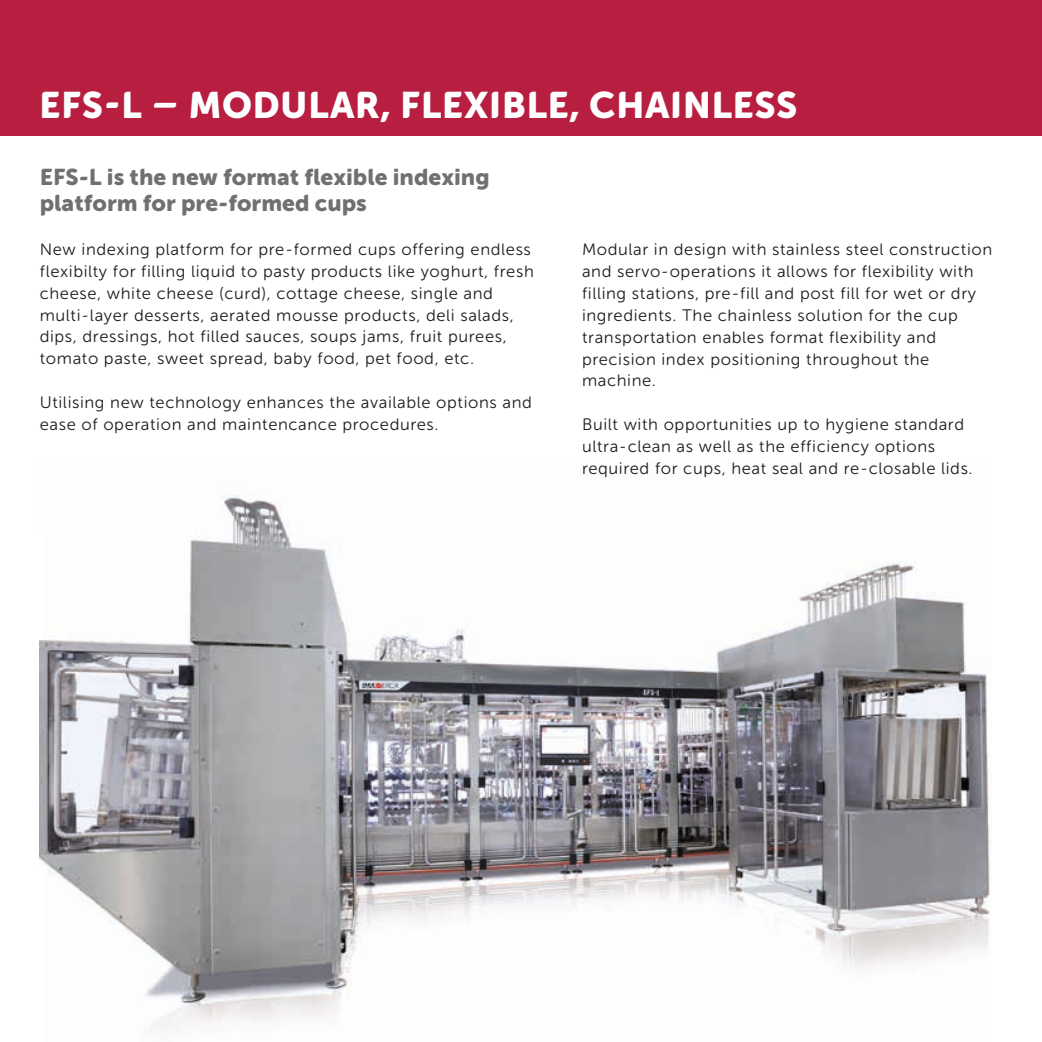
<style>
.page{position:relative;width:1042px;height:1042px;background:#fff}
.page>*{position:absolute;margin:0;border:0;box-sizing:border-box;transform-origin:0 0}
.t1{font:700 36.75px "IMA Sans";letter-spacing:.01em;color:#fff}
.t2{font:700 22.75px/26.2px "IMA Sans";color:#70706f}
.t3{font:300 16.62px/21.9px "IMA Sans";letter-spacing:.035em;color:#1d1d1b}
</style>
<div class="page">
<div style="left:0;top:0;width:1042px;height:135px;background:#b71e3f"></div>
<img style="left:40px;top:494px;width:950px;height:535px">
<div style="left:38px;top:866px;width:5px;height:176px;background:#fff"></div>
<div style="left:35px;top:535px;width:8px;height:104px;background:#fff"></div>
<h1 class="t1" style="left:39px;top:84px;width:760px">EFS-L – MODULAR, FLEXIBLE, CHAINLESS</h1>
<h2 class="t2" style="left:40px;top:164px;width:451px">EFS-L is the new format flexible indexing platform for pre-formed cups</h2>
<p class="t3" style="left:40px;top:238px;width:495px">New indexing platform for pre-formed cups offering endless flexibilty for filling liquid to pasty products like yoghurt, fresh cheese, white cheese (curd), cottage cheese, single and multi-layer desserts, aerated mousse products, deli salads, dips, dressings, hot filled sauces, soups jams, fruit purees, tomato paste, sweet spread, baby food, pet food, etc.</p>
<p class="t3" style="left:40px;top:392px;width:494px">Utilising new technology enhances the available options and ease of operation and maintencance procedures.</p>
<p class="t3" style="left:582px;top:239px;width:412px">Modular in design with stainless steel construction and servo-operations it allows for flexibility with filling stations, pre-fill and post fill for wet or dry ingredients. The chainless solution for the cup transportation enables format flexibility and precision index positioning throughout the machine.</p>
<p class="t3" style="left:582px;top:414px;width:392px">Built with opportunities up to hygiene standard ultra-clean as well as the efficiency options required for cups, heat seal and re-closable lids.</p>
</div>
